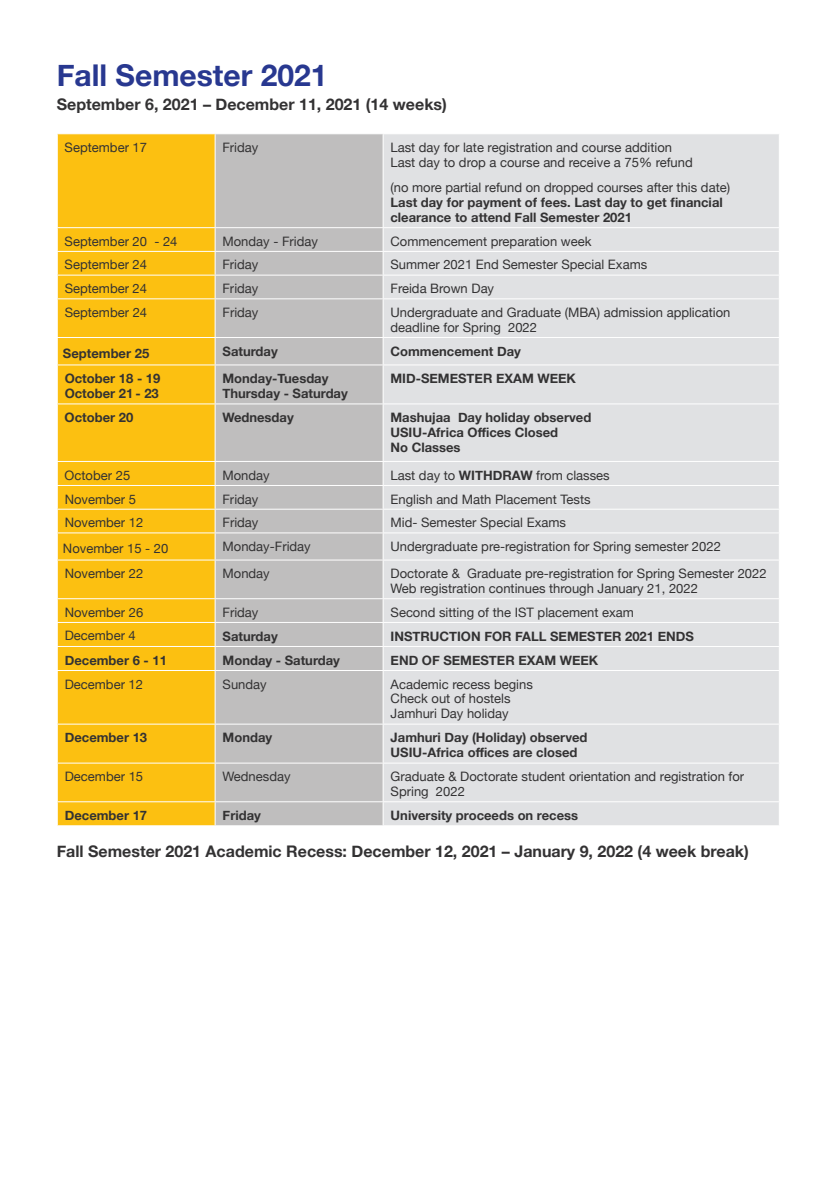
<style>
.page{position:relative;width:840px;height:1191px;background:#fff}
.page>*{position:absolute;margin:0;border:0;box-sizing:border-box;transform-origin:0 0}
.t1{font:700 30px "Helvetica Neue";color:#283890}
.t2{font:700 16px "Helvetica Neue";color:#333233}
.t3{font:13px/15px "Helvetica Neue";color:#333233}
.t4{font:700 13px/15px "Helvetica Neue";color:#333233}
.s1{font-weight:700}
</style>
<div class="page">
<div style="left:58px;top:134px;width:156px;height:691px;background:#fcc011"></div>
<div style="left:215px;top:134px;width:167px;height:691px;background:#bfbebe"></div>
<div style="left:383px;top:134px;width:395px;height:691px;background:#e0e1e3"></div>
<hr style="left:57px;top:337px;width:158px;height:1px;background:#fff">
<svg style="left:57px;top:338px;width:1px;height:26px"></svg>
<svg style="left:214px;top:338px;width:1px;height:26px"></svg>
<hr style="left:57px;top:364px;width:158px;height:1px;background:#fff">
<hr style="left:57px;top:532px;width:158px;height:1px;background:#fff">
<hr style="left:57px;top:598px;width:158px;height:1px;background:#fff">
<hr style="left:57px;top:227px;width:158px;height:1px;background:#fff">
<hr style="left:215px;top:227px;width:168px;height:1px;background:#fff">
<hr style="left:383px;top:227px;width:396px;height:1px;background:#fff">
<hr style="left:57px;top:251px;width:158px;height:1px;background:#fff">
<hr style="left:215px;top:251px;width:168px;height:1px;background:#fff">
<hr style="left:383px;top:251px;width:396px;height:1px;background:#fff">
<hr style="left:57px;top:275px;width:158px;height:1px;background:#fff">
<svg style="left:57px;top:228px;width:1px;height:70px"></svg>
<hr style="left:215px;top:275px;width:168px;height:1px;background:#fff">
<svg style="left:214px;top:228px;width:1px;height:70px"></svg>
<hr style="left:383px;top:275px;width:396px;height:1px;background:#fff">
<svg style="left:382px;top:228px;width:1px;height:70px"></svg>
<svg style="left:778px;top:228px;width:1px;height:70px"></svg>
<hr style="left:57px;top:298px;width:158px;height:1px;background:#fff">
<hr style="left:215px;top:298px;width:168px;height:1px;background:#fff">
<hr style="left:383px;top:298px;width:396px;height:1px;background:#fff">
<hr style="left:215px;top:337px;width:168px;height:1px;background:#fff">
<hr style="left:383px;top:337px;width:396px;height:1px;background:#fff">
<svg style="left:382px;top:338px;width:1px;height:26px"></svg>
<svg style="left:778px;top:338px;width:1px;height:26px"></svg>
<hr style="left:215px;top:364px;width:168px;height:1px;background:#fff">
<hr style="left:383px;top:364px;width:396px;height:1px;background:#fff">
<hr style="left:57px;top:403px;width:158px;height:1px;background:#fff">
<hr style="left:215px;top:403px;width:168px;height:1px;background:#fff">
<hr style="left:383px;top:403px;width:396px;height:1px;background:#fff">
<hr style="left:57px;top:461px;width:158px;height:1px;background:#fff">
<hr style="left:215px;top:461px;width:168px;height:1px;background:#fff">
<hr style="left:383px;top:461px;width:396px;height:1px;background:#fff">
<hr style="left:57px;top:485px;width:158px;height:1px;background:#fff">
<hr style="left:215px;top:485px;width:168px;height:1px;background:#fff">
<hr style="left:383px;top:485px;width:396px;height:1px;background:#fff">
<hr style="left:57px;top:509px;width:158px;height:1px;background:#fff">
<svg style="left:57px;top:462px;width:1px;height:97px"></svg>
<hr style="left:215px;top:509px;width:168px;height:1px;background:#fff">
<svg style="left:214px;top:462px;width:1px;height:97px"></svg>
<hr style="left:383px;top:509px;width:396px;height:1px;background:#fff">
<hr style="left:215px;top:532px;width:168px;height:1px;background:#fff">
<hr style="left:383px;top:532px;width:396px;height:1px;background:#fff">
<svg style="left:382px;top:462px;width:1px;height:97px"></svg>
<svg style="left:778px;top:462px;width:1px;height:97px"></svg>
<hr style="left:57px;top:559px;width:158px;height:1px;background:#fff">
<hr style="left:215px;top:559px;width:168px;height:1px;background:#fff">
<hr style="left:383px;top:559px;width:396px;height:1px;background:#fff">
<hr style="left:215px;top:598px;width:168px;height:1px;background:#fff">
<hr style="left:383px;top:598px;width:396px;height:1px;background:#fff">
<hr style="left:57px;top:622px;width:158px;height:1px;background:#fff">
<hr style="left:215px;top:622px;width:168px;height:1px;background:#fff">
<hr style="left:383px;top:622px;width:396px;height:1px;background:#fff">
<hr style="left:57px;top:646px;width:158px;height:1px;background:#fff">
<svg style="left:57px;top:599px;width:1px;height:71px"></svg>
<hr style="left:215px;top:646px;width:168px;height:1px;background:#fff">
<svg style="left:214px;top:599px;width:1px;height:71px"></svg>
<hr style="left:383px;top:646px;width:396px;height:1px;background:#fff">
<svg style="left:382px;top:599px;width:1px;height:71px"></svg>
<svg style="left:778px;top:599px;width:1px;height:71px"></svg>
<hr style="left:57px;top:670px;width:158px;height:1px;background:#fff">
<hr style="left:215px;top:670px;width:168px;height:1px;background:#fff">
<hr style="left:383px;top:670px;width:396px;height:1px;background:#fff">
<hr style="left:57px;top:723px;width:158px;height:1px;background:#fff">
<hr style="left:215px;top:723px;width:168px;height:1px;background:#fff">
<hr style="left:383px;top:723px;width:396px;height:1px;background:#fff">
<hr style="left:57px;top:762px;width:158px;height:1px;background:#fff">
<hr style="left:215px;top:762px;width:168px;height:1px;background:#fff">
<hr style="left:383px;top:762px;width:396px;height:1px;background:#fff">
<hr style="left:57px;top:801px;width:158px;height:1px;background:#fff">
<svg style="left:57px;top:802px;width:1px;height:23px"></svg>
<hr style="left:215px;top:801px;width:168px;height:1px;background:#fff">
<svg style="left:214px;top:802px;width:1px;height:23px"></svg>
<hr style="left:383px;top:801px;width:396px;height:1px;background:#fff">
<svg style="left:382px;top:802px;width:1px;height:23px"></svg>
<svg style="left:778px;top:802px;width:1px;height:23px"></svg>
<h1 class="t1" style="left:57px;top:52px;width:272px">Fall Semester 2021</h1>
<p class="t2" style="left:57px;top:92px;width:391px">September 6, 2021 – December 11, 2021 (14 weeks)</p>
<p class="t3" style="left:65px;top:140px;width:84px">September 17</p>
<p class="t3" style="left:222px;top:140px;width:37px">Friday</p>
<p class="t3" style="left:390px;top:140px;width:303px">Last day for late registration and course addition<br>Last day to drop a course and receive a 75% refund</p>
<p class="t3" style="left:390px;top:181px;width:341px">(no more partial refund on dropped courses after this date)</p>
<p class="t4" style="left:390px;top:195px;width:333px">Last day for payment of fees. Last day to get financial clearance to attend Fall Semester 2021</p>
<p class="t3" style="left:65px;top:234px;width:114px">September 20 - 24</p>
<p class="t3" style="left:222px;top:234px;width:97px">Monday - Friday</p>
<p class="t3" style="left:390px;top:234px;width:202px">Commencement preparation week</p>
<p class="t3" style="left:65px;top:258px;width:84px">September 24</p>
<p class="t3" style="left:222px;top:258px;width:37px">Friday</p>
<p class="t3" style="left:390px;top:258px;width:258px">Summer 2021 End Semester Special Exams</p>
<p class="t3" style="left:65px;top:282px;width:84px">September 24</p>
<p class="t3" style="left:222px;top:282px;width:37px">Friday</p>
<p class="t3" style="left:390px;top:282px;width:105px">Freida Brown Day</p>
<p class="t3" style="left:65px;top:305px;width:84px">September 24</p>
<p class="t3" style="left:222px;top:305px;width:37px">Friday</p>
<p class="t3" style="left:390px;top:305px;width:341px">Undergraduate and Graduate (MBA) admission application deadline for Spring 2022</p>
<p class="t4" style="left:63px;top:346px;width:88px">September 25</p>
<p class="t4" style="left:222px;top:344px;width:57px">Saturday</p>
<p class="t4" style="left:390px;top:344px;width:132px">Commencement Day</p>
<p class="t4" style="left:65px;top:371px;width:97px">October 18 - 19<br>October 21 - 23</p>
<p class="t4" style="left:222px;top:371px;width:127px">Monday-Tuesday<br>Thursday - Saturday</p>
<p class="t4" style="left:390px;top:371px;width:187px">MID-SEMESTER EXAM WEEK</p>
<p class="t4" style="left:65px;top:410px;width:70px">October 20</p>
<p class="t4" style="left:222px;top:410px;width:73px">Wednesday</p>
<p class="t4" style="left:390px;top:410px;width:202px">Mashujaa Day holiday observed<br>USIU-Africa Offices Closed<br>No Classes</p>
<p class="t3" style="left:65px;top:468px;width:67px">October 25</p>
<p class="t3" style="left:222px;top:468px;width:49px">Monday</p>
<p class="t3" style="left:390px;top:468px;width:221px">Last day to <span class="s1">WITHDRAW</span> from classes</p>
<p class="t3" style="left:65px;top:492px;width:73px">November 5</p>
<p class="t3" style="left:222px;top:492px;width:37px">Friday</p>
<p class="t3" style="left:390px;top:492px;width:201px">English and Math Placement Tests</p>
<p class="t3" style="left:65px;top:516px;width:80px">November 12</p>
<p class="t3" style="left:222px;top:516px;width:37px">Friday</p>
<p class="t3" style="left:390px;top:516px;width:177px">Mid- Semester Special Exams</p>
<p class="t3" style="left:63px;top:541px;width:107px">November 15 - 20</p>
<p class="t3" style="left:222px;top:539px;width:90px">Monday-Friday</p>
<p class="t3" style="left:390px;top:539px;width:331px">Undergraduate pre-registration for Spring semester 2022</p>
<p class="t3" style="left:65px;top:567px;width:80px">November 22</p>
<p class="t3" style="left:222px;top:567px;width:49px">Monday</p>
<p class="t3" style="left:390px;top:567px;width:377px">Doctorate &amp; Graduate pre-registration for Spring Semester 2022<br>Web registration continues through January 21, 2022</p>
<p class="t3" style="left:65px;top:605px;width:80px">November 26</p>
<p class="t3" style="left:222px;top:605px;width:37px">Friday</p>
<p class="t3" style="left:390px;top:605px;width:245px">Second sitting of the IST placement exam</p>
<p class="t3" style="left:65px;top:629px;width:73px">December 4</p>
<p class="t4" style="left:222px;top:629px;width:57px">Saturday</p>
<p class="t4" style="left:390px;top:629px;width:304px">INSTRUCTION FOR FALL SEMESTER 2021 ENDS</p>
<p class="t4" style="left:65px;top:653px;width:104px">December 6 - 11</p>
<p class="t4" style="left:222px;top:653px;width:119px">Monday - Saturday</p>
<p class="t4" style="left:390px;top:653px;width:209px">END OF SEMESTER EXAM WEEK</p>
<p class="t3" style="left:65px;top:677px;width:80px">December 12</p>
<p class="t3" style="left:222px;top:677px;width:46px">Sunday</p>
<p class="t3" style="left:390px;top:677px;width:144px">Academic recess begins<br>Check out of hostels<br>Jamhuri Day holiday</p>
<p class="t4" style="left:65px;top:730px;width:84px">December 13</p>
<p class="t4" style="left:222px;top:730px;width:51px">Monday</p>
<p class="t4" style="left:390px;top:730px;width:198px">Jamhuri Day (Holiday) observed<br>USIU-Africa offices are closed</p>
<p class="t3" style="left:65px;top:769px;width:80px">December 15</p>
<p class="t3" style="left:222px;top:769px;width:69px">Wednesday</p>
<p class="t3" style="left:390px;top:769px;width:355px">Graduate &amp; Doctorate student orientation and registration for<br>Spring 2022</p>
<p class="t4" style="left:65px;top:808px;width:84px">December 17</p>
<p class="t4" style="left:222px;top:808px;width:40px">Friday</p>
<p class="t4" style="left:390px;top:808px;width:189px">University proceeds on recess</p>
<p class="t2" style="left:57px;top:838px;width:693px">Fall Semester 2021 Academic Recess: December 12, 2021 – January 9, 2022 (4 week break)</p>
</div>
